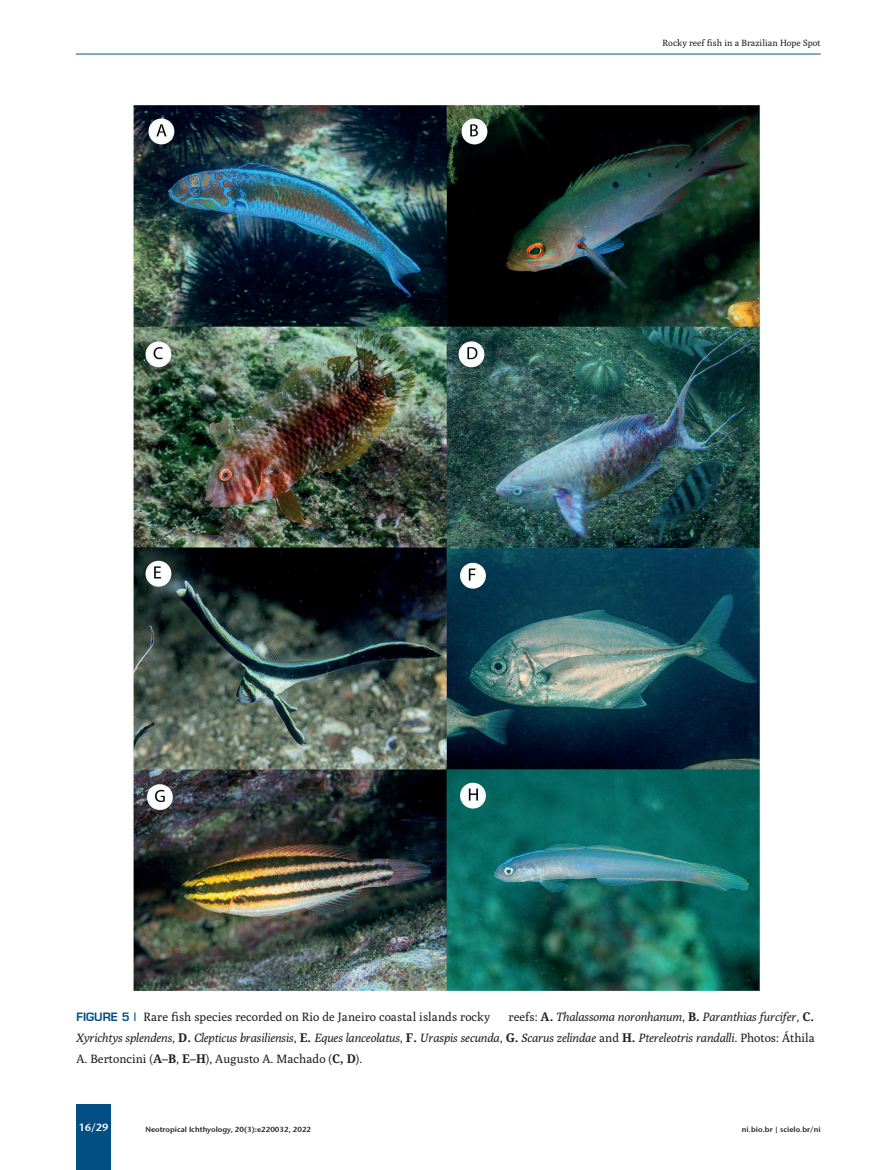
<style>
.page{position:relative;width:893px;height:1170px;background:#fff}
.page>*{position:absolute;margin:0;border:0;box-sizing:border-box;transform-origin:0 0}
.t1{font:italic 12px/21px "Poly";color:#231f20;text-align:justify}
.t2{font:12px "Poly";color:#231f20}
.t3{font:10.5px "Stone Sans Sem ITCTT Semi";color:#fff}
.t4{font:9px "Poly";color:#231f20}
.t5{font:7.5px "Stone Sans Sem ITCTT Semi";color:#231f20}
.s1{font-style:normal}
.s2{font-family:"Droid Serif";font-weight:700;font-style:normal}
.s3{font-family:"Eugenio Medium Normal";color:#014f84}
</style>
<div class="page">
<div style="left:77px;top:1104px;width:34px;height:65px;background:#014f84"></div>
<hr style="left:76px;top:54px;width:745px;height:1px;background:#01558c">
<img style="left:132px;top:105px;width:629px;height:887px">
<p class="t4" style="left:663px;top:38px;width:160px">Rocky reef fish in a Brazilian Hope Spot</p>
<p class="t1" style="left:77px;top:1005px;width:740px;text-indent:432px"><span class="s1">reefs:</span> <span class="s2">A.</span> Thalassoma noronhanum<span class="s1">,</span> <span class="s2">B.</span> Paranthias furcifer<span class="s1">,</span> <span class="s2">C.<br></span>Xyrichtys splendens<span class="s1">,</span> <span class="s2">D.</span> Clepticus brasiliensis<span class="s1">,</span> <span class="s2">E.</span> Eques lanceolatus<span class="s1">,</span> <span class="s2">F.</span> Uraspis secunda<span class="s1">,</span> <span class="s2">G.</span> Scarus zelindae <span class="s1">and</span> <span class="s2">H.</span> Ptereleotris randalli<span class="s1">. Photos: Áthila A. Bertoncini (</span><span class="s2">A–B</span><span class="s1">,</span> <span class="s2">E–H</span><span class="s1">), Augusto A. Machado (</span><span class="s2">C, D</span><span class="s1">).</span></p>
<p class="t2" style="left:77px;top:1009px;width:415px"><span class="s3">FIGURE 5 |</span> Rare fish species recorded on Rio de Janeiro coastal islands rocky</p>
<p class="t3" style="left:79px;top:1121px;width:31px">16/29</p>
<p class="t5" style="left:145px;top:1124px;width:167px">Neotropical Ichthyology, 20(3):e220032, 2022</p>
<p class="t5" style="left:742px;top:1124px;width:80px">ni.bio.br | scielo.br/ni</p>
</div>
